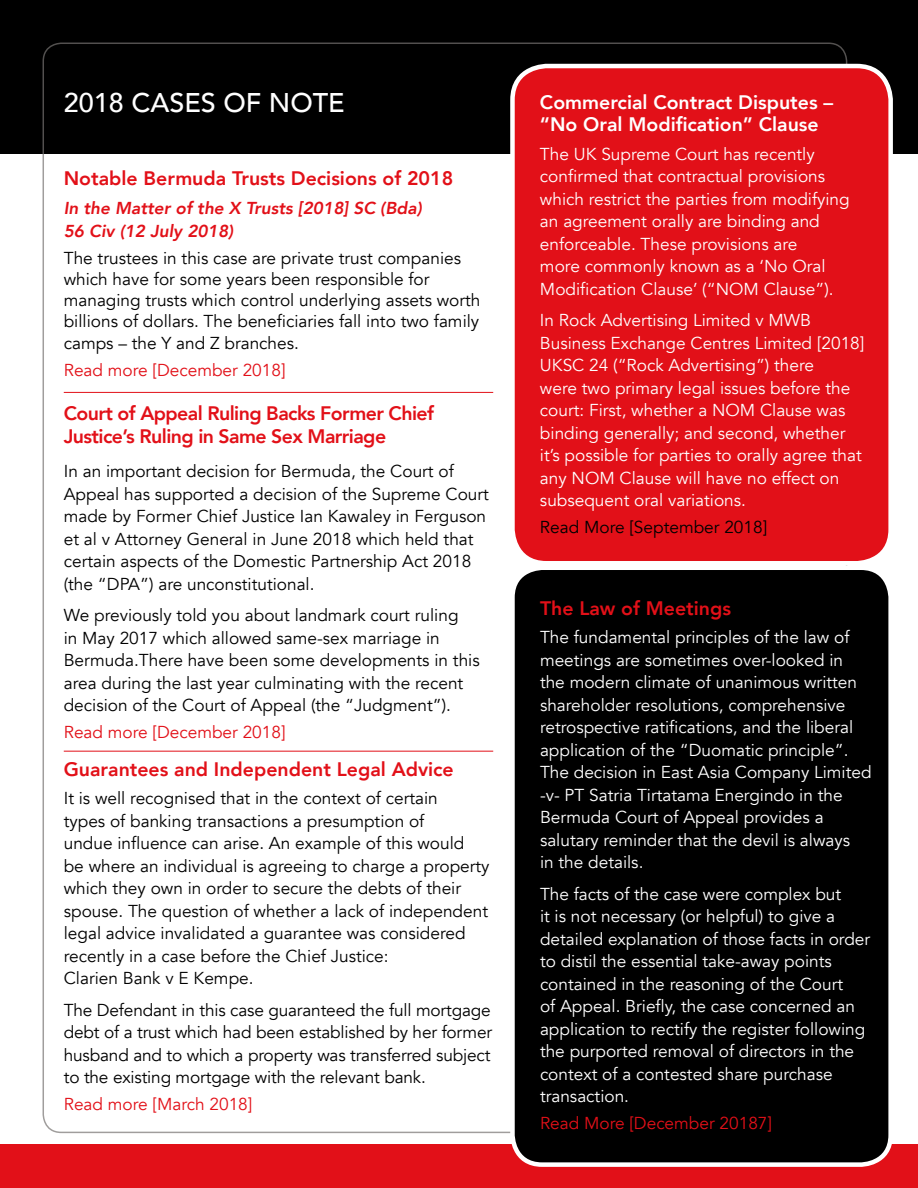
<style>
.page{position:relative;width:918px;height:1188px;background:#fff}
.page>*{position:absolute;margin:0;border:0;box-sizing:border-box;transform-origin:0 0}
.t1{font:500 27px "Avenir";color:#fff}
.t2{font:800 19.5px "Avenir";color:#e21018}
.t3{font:800 19.5px/22.5px "Avenir";letter-spacing:-.03em;color:#e21018}
.t4{font:800 19.5px/22.5px "Avenir";color:#fff}
.t5{font:17.25px/22.5px "Avenir";color:#000}
.t6{font:17.25px/22.5px "Avenir";color:#fff}
.t7{font:17.25px "Avenir";color:#e21018}
.t8{font:italic 800 17.25px/22.5px "Avenir";color:#e21018}
</style>
<div class="page">
<div style="left:0;top:0;width:918px;height:153px;background:#000"></div>
<div style="left:0;top:1144px;width:918px;height:44px;background:#e21018"></div>
<div style="left:512px;top:66px;width:379px;height:497px;background:#e21018;border-radius:34px"></div>
<div style="left:510px;top:64px;width:383px;height:502px;border:4px solid #fff;border-radius:34px"></div>
<div style="left:512px;top:568px;width:379px;height:597px;background:#000;border-radius:30px"></div>
<div style="left:510px;top:566px;width:383px;height:601px;border:4px solid #fff;border-radius:30px"></div>
<hr style="left:64px;top:392px;width:429px;height:1px;background:#e21018">
<hr style="left:64px;top:751px;width:429px;height:1px;background:#e21018">
<h1 class="t1" style="left:64px;top:79px;width:283px">2018 CASES OF NOTE</h1>
<p class="t2" style="left:64px;top:163px;width:391px">Notable Bermuda Trusts Decisions of 2018</p>
<p class="t8" style="left:64px;top:197px;width:360px">In the Matter of the X Trusts [2018] SC (Bda)<br>56 Civ (12 July 2018)</p>
<p class="t5" style="left:64px;top:247px;width:418px;line-height:21.3px">The trustees in this case are private trust companies which have for some years been responsible for managing trusts which control underlying assets worth billions of dollars. The beneficiaries fall into two family camps – the Y and Z branches.</p>
<p class="t7" style="left:64px;top:360px;width:223px">Read more [December 2018]</p>
<p class="t3" style="left:64px;top:402px;width:372px">Court of Appeal Ruling Backs Former Chief<br>Justice’s Ruling in Same Sex Marriage</p>
<p class="t5" style="left:64px;top:461px;width:427px">In an important decision for Bermuda, the Court of Appeal has supported a decision of the Supreme Court made by Former Chief Justice Ian Kawaley in Ferguson et al v Attorney General in June 2018 which held that certain aspects of the Domestic Partnership Act 2018 (the “DPA”) are unconstitutional.</p>
<p class="t5" style="left:64px;top:605px;width:418px">We previously told you about landmark court ruling<br>in May 2017 which allowed same-sex marriage in Bermuda.There have been some developments in this area during the last year culminating with the recent decision of the Court of Appeal (the “Judgment”).</p>
<p class="t7" style="left:64px;top:722px;width:223px">Read more [December 2018]</p>
<p class="t2" style="left:64px;top:754px;width:392px">Guarantees and Independent Legal Advice</p>
<p class="t5" style="left:64px;top:788px;width:427px">It is well recognised that in the context of certain<br>types of banking transactions a presumption of<br>undue influence can arise. An example of this would<br>be where an individual is agreeing to charge a property which they own in order to secure the debts of their spouse. The question of whether a lack of independent legal advice invalidated a guarantee was considered recently in a case before the Chief Justice:<br>Clarien Bank v E Kempe.</p>
<p class="t5" style="left:64px;top:999px;width:430px;text-align:justify">The Defendant in this case guaranteed the full mortgage debt of a trust which had been established by her former husband and to which a property was transferred subject to the existing mortgage with the relevant bank.</p>
<p class="t7" style="left:64px;top:1094px;width:190px">Read more [March 2018]</p>
<p class="t4" style="left:540px;top:91px;width:295px">Commercial Contract Disputes – “No Oral Modification” Clause</p>
<p class="t6" style="left:540px;top:143px;width:311px">The UK Supreme Court has recently confirmed that contractual provisions which restrict the parties from modifying an agreement orally are binding and enforceable. These provisions are<br>more commonly known as a ‘No Oral Modification Clause’ (“NOM Clause”).</p>
<p class="t6" style="left:540px;top:309px;width:326px">In Rock Advertising Limited v MWB Business Exchange Centres Limited [2018] UKSC 24 (“Rock Advertising”) there<br>were two primary legal issues before the court: First, whether a NOM Clause was binding generally; and second, whether it’s possible for parties to orally agree that any NOM Clause will have no effect on subsequent oral variations.</p>
<p class="t5" style="left:540px;top:516px;width:229px">Read More [September 2018]</p>
<p class="t2" style="left:540px;top:593px;width:193px">The Law of Meetings</p>
<p class="t6" style="left:540px;top:626px;width:333px">The fundamental principles of the law of meetings are sometimes over-looked in the modern climate of unanimous written shareholder resolutions, comprehensive retrospective ratifications, and the liberal application of the “Duomatic principle”.<br>The decision in East Asia Company Limited -v- PT Satria Tirtatama Energindo in the Bermuda Court of Appeal provides a salutary reminder that the devil is always<br>in the details.</p>
<p class="t6" style="left:540px;top:883px;width:332px">The facts of the case were complex but<br>it is not necessary (or helpful) to give a detailed explanation of those facts in order to distil the essential take-away points contained in the reasoning of the Court<br>of Appeal. Briefly, the case concerned an application to rectify the register following the purported removal of directors in the context of a contested share purchase transaction.</p>
<p class="t7" style="left:540px;top:1113px;width:234px">Read More [December 20187]</p>
</div>
